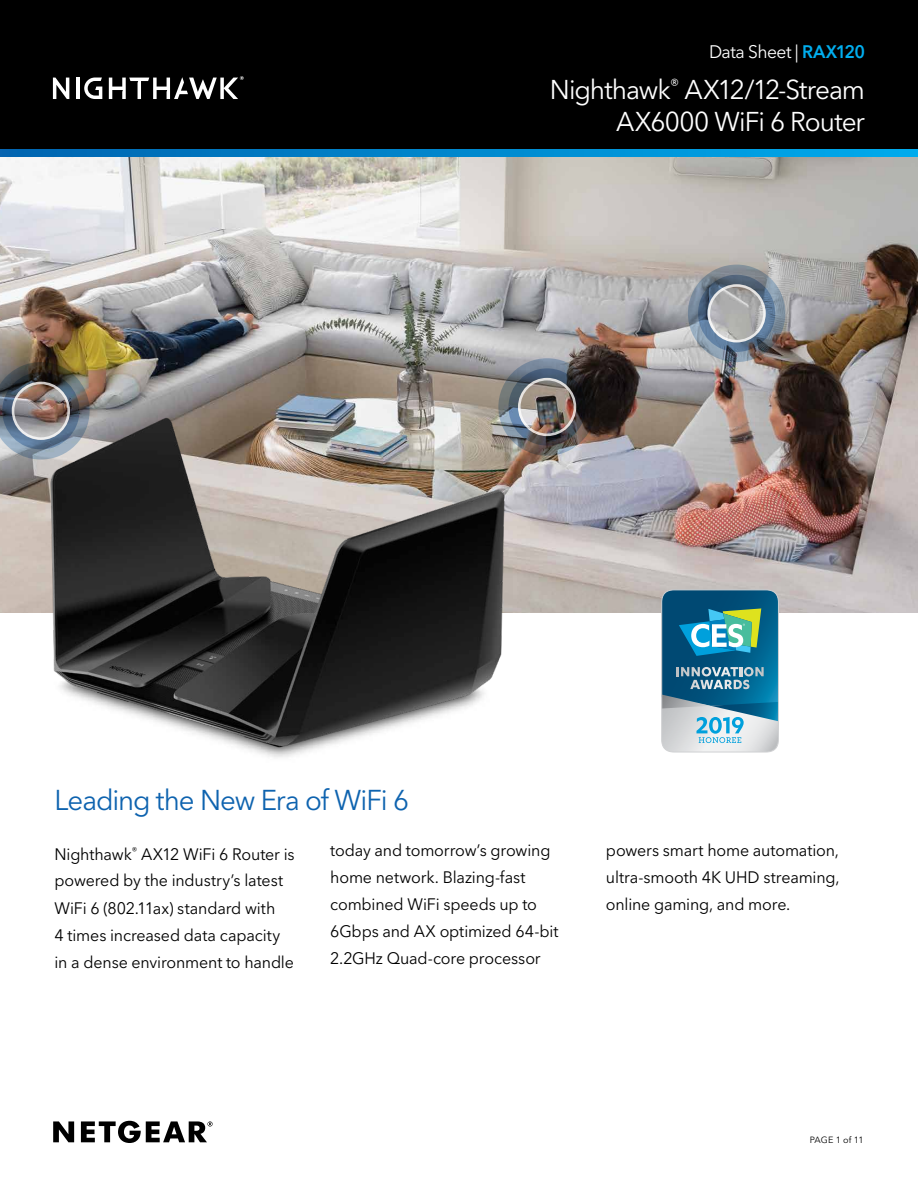
<style>
.page{position:relative;width:918px;height:1188px;background:#fff}
.page>*{position:absolute;margin:0;border:0;box-sizing:border-box;transform-origin:0 0}
.t1{font:28.5px "Avenir Next LT Pro";letter-spacing:-.04em;color:#0e63af}
.t2{font:27px/31.5px "Avenir Next LT Pro";letter-spacing:-.04em;color:#fff;text-align:right}
.t3{font:18px "Avenir Next LT Pro";letter-spacing:-.03em;color:#fff}
.t4{font:16.5px/27px "Avenir Next LT Pro";letter-spacing:-.01em;color:#000}
.t5{font:9px "Avenir Next LT Pro";letter-spacing:.005em;color:#000}
.s1{font-weight:600;color:#00aeef}
</style>
<div class="page">
<img style="left:0;top:157px;width:918px;height:455px">
<svg style="left:688px;top:265px;width:97px;height:97px;background:#8b929b"></svg>
<div style="left:708px;top:284px;width:58px;height:58px;border:3px solid #fff;border-radius:50%"></div>
<img style="left:498px;top:358px;width:98px;height:98px">
<div style="left:518px;top:378px;width:58px;height:58px;border:3px solid #fff;border-radius:50%"></div>
<img style="left:0;top:362px;width:90px;height:98px">
<div style="left:12px;top:382px;width:58px;height:58px;border:3px solid #fff;border-radius:50%"></div>
<div style="left:0;top:0;width:918px;height:156px;background:#000"></div>
<svg style="left:53px;top:78px;width:16px;height:21px"></svg>
<hr style="left:76px;top:78px;width:3px;height:21px;background:#fff">
<svg style="left:84px;top:78px;width:18px;height:21px"></svg>
<svg style="left:109px;top:76px;width:135px;height:23px"></svg>
<svg style="left:0;top:149px;width:918px;height:8px;background:#0087cd"></svg>
<svg style="left:53px;top:1121px;width:160px;height:22px"></svg>
<img style="left:49px;top:417px;width:456px;height:341px">
<svg style="left:662px;top:590px;width:117px;height:162px;background:#5190a6"></svg>
<p class="t3" style="left:709px;top:41px;width:158px">Data Sheet | <span class="s1">RAX120</span></p>
<h2 class="t2" style="left:550px;top:74px;width:317px">Nighthawk<sup>®</sup> AX12/12-Stream<br>AX6000 WiFi 6 Router</h2>
<h1 class="t1" style="left:55px;top:783px;width:356px">Leading the New Era of WiFi 6</h1>
<p class="t4" style="left:55px;top:840px;width:242px">Nighthawk<sup>®</sup> AX12 WiFi 6 Router is powered by the industry’s latest<br>WiFi 6 (802.11ax) standard with<br>4 times increased data capacity in a dense environment to handle</p>
<p class="t4" style="left:330px;top:837px;width:230px">today and tomorrow’s growing home network. Blazing-fast combined WiFi speeds up to<br>6Gbps and AX optimized 64-bit<br>2.2GHz Quad-core processor</p>
<p class="t4" style="left:606px;top:837px;width:235px;text-align:justify">powers smart home automation, ultra-smooth 4K UHD streaming, online gaming, and more.</p>
<p class="t5" style="left:810px;top:1134px;width:55px">PAGE 1 of 11</p>
</div>
